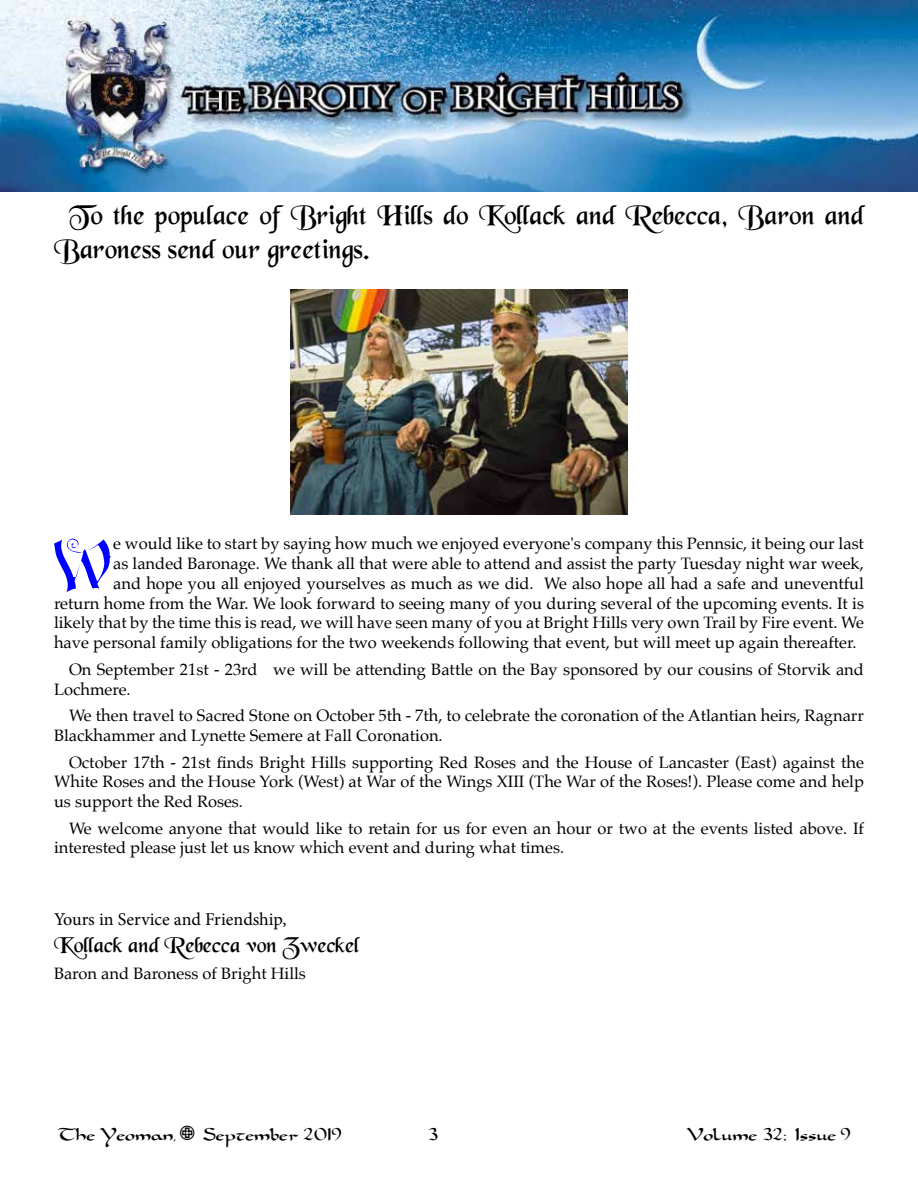
<style>
.page{position:relative;width:918px;height:1188px;background:#fff}
.page>*{position:absolute;margin:0;border:0;box-sizing:border-box;transform-origin:0 0}
.t1{font:69px "Fairy Scroll Display";color:#00f}
.t2{font:28.5px/34.2px "Black Chancery";color:#000}
.t3{font:22.5px "Black Chancery";color:#000}
.t4{font:21px "Dorovar FLF Carolus";color:#000}
.t5{font:18px "Minion Pro";color:#000}
.t6{font:16.5px/19.8px "Palatino";color:#000}
</style>
<div class="page">
<img style="left:0;top:0;width:918px;height:191px">
<img style="left:291px;top:290px;width:336px;height:224px">
<h2 class="t2" style="left:54px;top:200px;width:811px;text-indent:15px">To the populace of Bright Hills do Kollack and Rebecca, Baron and<br>Baroness send our greetings.</h2>
<h1 class="t1" style="left:51px;top:534px;width:64px">W</h1>
<p class="t6" style="left:113px;top:534px;width:752px">e would like to start by saying how much we enjoyed everyone's company this Pennsic, it being our last</p>
<p class="t6" style="left:113px;top:553px;width:752px">as landed Baronage. We thank all that were able to attend and assist the party Tuesday night war week,</p>
<p class="t6" style="left:113px;top:573px;width:752px">and hope you all enjoyed yourselves as much as we did. We also hope all had a safe and uneventful</p>
<p class="t6" style="left:54px;top:593px;width:812px">return home from the War. We look forward to seeing many of you during several of the upcoming events. It is</p>
<p class="t6" style="left:54px;top:613px;width:811px">likely that by the time this is read, we will have seen many of you at Bright Hills very own Trail by Fire event. We</p>
<p class="t6" style="left:54px;top:633px;width:804px">have personal family obligations for the two weekends following that event, but will meet up again thereafter.</p>
<p class="t6" style="left:54px;top:659px;width:812px;text-indent:15px">On September 21st - 23rd we will be attending Battle on the Bay sponsored by our cousins of Storvik and<br>Lochmere.</p>
<p class="t6" style="left:54px;top:706px;width:811px;text-indent:15px">We then travel to Sacred Stone on October 5th - 7th, to celebrate the coronation of the Atlantian heirs, Ragnarr<br>Blackhammer and Lynette Semere at Fall Coronation.</p>
<p class="t6" style="left:54px;top:752px;width:811px;text-align:justify;text-indent:15px">October 17th - 21st finds Bright Hills supporting Red Roses and the House of Lancaster (East) against the White Roses and the House York (West) at War of the Wings XIII (The War of the Roses!). Please come and help us support the Red Roses.</p>
<p class="t6" style="left:54px;top:818px;width:812px;text-indent:15px">We welcome anyone that would like to retain for us for even an hour or two at the events listed above. If interested please just let us know which event and during what times.</p>
<p class="t5" style="left:54px;top:907px;width:234px">Yours in Service and Friendship,</p>
<h3 class="t3" style="left:54px;top:933px;width:307px">Kollack and Rebecca von Zweckel</h3>
<p class="t6" style="left:54px;top:963px;width:253px">Baron and Baroness of Bright Hills</p>
<p class="t4" style="left:57px;top:1123px;width:286px">The Yeoman, •• September 2019</p>
<p class="t4" style="left:427px;top:1123px;width:12px">3</p>
<p class="t4" style="left:686px;top:1123px;width:166px">Volume 32: Issue 9</p>
</div>
